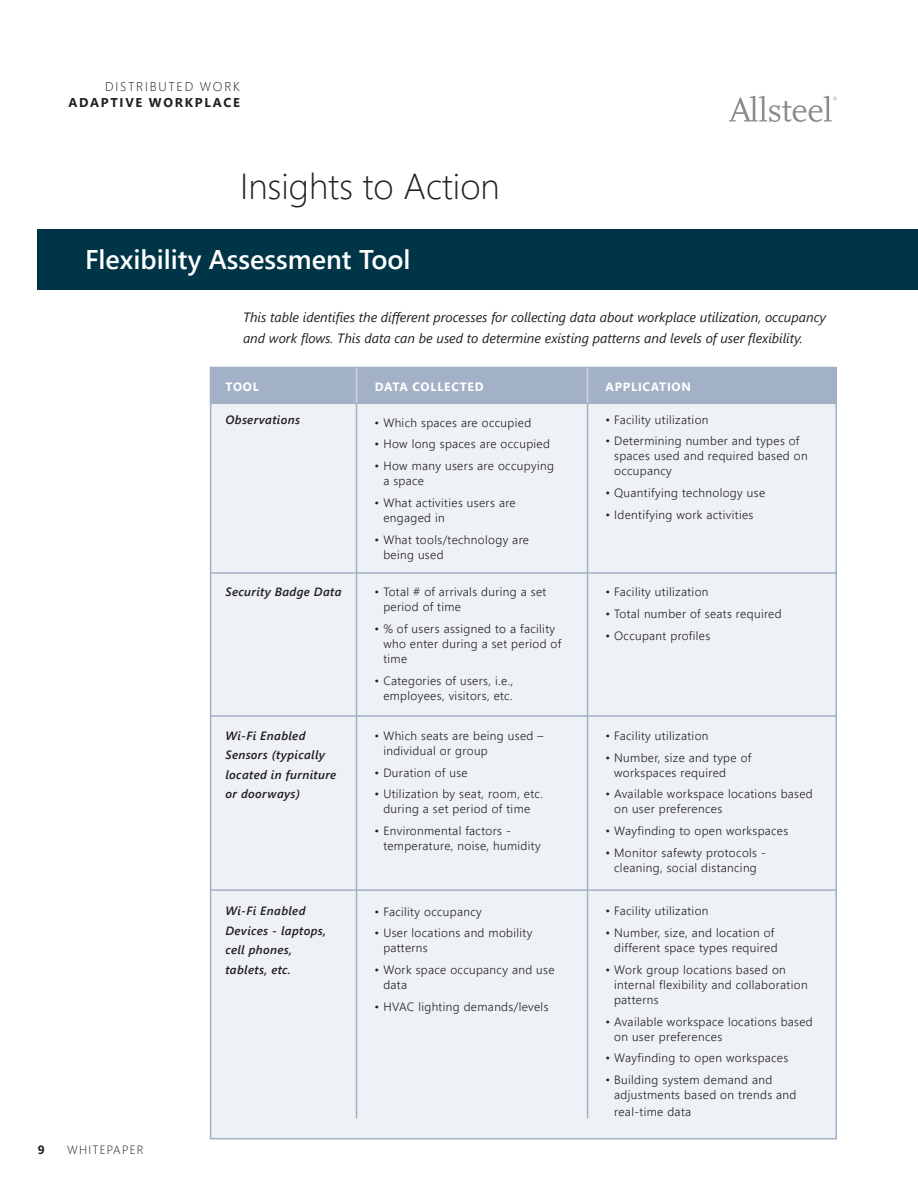
<style>
.page{position:relative;width:918px;height:1188px;background:#fff}
.page>*{position:absolute;margin:0;border:0;box-sizing:border-box;transform-origin:0 0}
.t1{font:300 36px "Segoe UI";color:#231f20}
.t2{font:600 27px "Segoe UI";color:#fff}
.t3{font:italic 13.5px/21px "Segoe UI";color:#231f20}
.t4{font:700 12.75px "Segoe UI";letter-spacing:.135em;color:#231f20}
.t5{font:300 12.75px "Segoe UI";letter-spacing:.135em;color:#231f20}
.t6{font:300 12px/15px "Segoe UI";letter-spacing:.03em;color:#231f20}
.t7{font:italic 600 12px/19.5px "Segoe UI";letter-spacing:.03em;color:#231f20}
.t8{font:700 12px "Segoe UI";letter-spacing:.065em;color:#fff}
.t9{font:300 12px "Segoe UI";letter-spacing:.1em;color:#231f20}
.t10{font:700 12px "Segoe UI";color:#231f20}
</style>
<div class="page">
<svg style="left:729px;top:96px;width:108px;height:26px"></svg>
<div style="left:210px;top:367px;width:627px;height:772px;background:#eef1f5;border:2px solid #a3b1c7"></div>
<div style="left:210px;top:367px;width:627px;height:37px;background:#a3b1c7"></div>
<hr style="left:210px;top:572px;width:626px;height:2px;background:#a3b1c7">
<hr style="left:210px;top:715px;width:626px;height:2px;background:#a3b1c7">
<hr style="left:587px;top:368px;width:1px;height:750px;background:#a3b1c7">
<hr style="left:356px;top:368px;width:1px;height:750px;background:#a3b1c7">
<hr style="left:210px;top:889px;width:626px;height:2px;background:#a3b1c7">
<div style="left:38px;top:229px;width:880px;height:61px;background:#003547"></div>
<hr style="left:587px;top:368px;width:1px;height:36px;background:#cdd3e0">
<hr style="left:356px;top:368px;width:1px;height:36px;background:#cdd3e0">
<hr style="left:210px;top:403px;width:626px;height:1px;background:#a3b1c7">
<p class="t5" style="left:105px;top:77px;width:136px">DISTRIBUTED WORK</p>
<p class="t4" style="left:69px;top:92px;width:173px">ADAPTIVE WORKPLACE</p>
<p class="t10" style="left:38px;top:1140px;width:8px">9</p>
<h1 class="t1" style="left:240px;top:157px;width:261px">Insights to Action</h1>
<h2 class="t2" style="left:85px;top:238px;width:327px">Flexibility Assessment Tool</h2>
<p class="t3" style="left:243px;top:305px;width:585px">This table identifies the different processes for collecting data about workplace utilization, occupancy and work flows. This data can be used to determine existing patterns and levels of user flexibility.</p>
<p class="t9" style="left:67px;top:1140px;width:78px">WHITEPAPER</p>
<p class="t8" style="left:226px;top:378px;width:35px">TOOL</p>
<p class="t7" style="left:225px;top:409px;width:76px">Observations</p>
<p class="t7" style="left:225px;top:581px;width:118px">Security Badge Data</p>
<p class="t8" style="left:375px;top:378px;width:110px">DATA COLLECTED</p>
<p class="t6" style="left:375px;top:415px;width:158px">• Which spaces are occupied</p>
<p class="t6" style="left:375px;top:436px;width:177px">• How long spaces are occupied</p>
<p class="t6" style="left:383px;top:458px;width:172px;text-indent:-9px">• How many users are occupying a space</p>
<p class="t6" style="left:383px;top:495px;width:134px;text-indent:-9px">• What activities users are engaged in</p>
<p class="t6" style="left:383px;top:532px;width:147px;text-indent:-9px">• What tools/technology are being used</p>
<p class="t6" style="left:383px;top:584px;width:165px;text-indent:-9px">• Total # of arrivals during a set period of time</p>
<p class="t6" style="left:383px;top:621px;width:179px;text-indent:-9px">• % of users assigned to a facility who enter during a set period of time</p>
<p class="t6" style="left:375px;top:673px;width:140px;text-align:right">• Categories of users, i.e., employees, visitors, etc.</p>
<p class="t7" style="left:225px;top:725px;width:112px">Wi-Fi Enabled<br>Sensors (typically located in furniture or doorways)</p>
<p class="t6" style="left:383px;top:728px;width:162px;text-indent:-9px">• Which seats are being used – individual or group</p>
<p class="t6" style="left:375px;top:765px;width:95px">• Duration of use</p>
<p class="t6" style="left:375px;top:786px;width:170px;text-align:center">• Utilization by seat, room, etc. during a set period of time</p>
<p class="t6" style="left:383px;top:823px;width:159px;text-indent:-9px">• Environmental factors - temperature, noise, humidity</p>
<p class="t7" style="left:225px;top:900px;width:102px">Wi-Fi Enabled<br>Devices - laptops, cell phones, tablets, etc.</p>
<p class="t6" style="left:375px;top:903px;width:109px">• Facility occupancy</p>
<p class="t6" style="left:383px;top:925px;width:151px;text-indent:-9px">• User locations and mobility patterns</p>
<p class="t6" style="left:383px;top:962px;width:173px;text-indent:-9px">• Work space occupancy and use data</p>
<p class="t6" style="left:375px;top:999px;width:176px">• HVAC lighting demands/levels</p>
<p class="t8" style="left:606px;top:378px;width:87px">APPLICATION</p>
<p class="t6" style="left:605px;top:412px;width:105px">• Facility utilization</p>
<p class="t6" style="left:614px;top:433px;width:195px;text-indent:-9px">• Determining number and types of spaces used and required based on occupancy</p>
<p class="t6" style="left:605px;top:485px;width:161px">• Quantifying technology use</p>
<p class="t6" style="left:605px;top:507px;width:150px">• Identifying work activities</p>
<p class="t6" style="left:605px;top:584px;width:105px">• Facility utilization</p>
<p class="t6" style="left:605px;top:606px;width:178px">• Total number of seats required</p>
<p class="t6" style="left:605px;top:628px;width:106px">• Occupant profiles</p>
<p class="t6" style="left:605px;top:728px;width:105px">• Facility utilization</p>
<p class="t6" style="left:614px;top:750px;width:139px;text-indent:-9px">• Number, size and type of workspaces required</p>
<p class="t6" style="left:614px;top:786px;width:200px;text-indent:-9px">• Available workspace locations based on user preferences</p>
<p class="t6" style="left:605px;top:823px;width:184px">• Wayfinding to open workspaces</p>
<p class="t6" style="left:605px;top:845px;width:162px;text-align:center">• Monitor safewty protocols - cleaning, social distancing</p>
<p class="t6" style="left:605px;top:903px;width:105px">• Facility utilization</p>
<p class="t6" style="left:605px;top:925px;width:174px;text-align:right">• Number, size, and location of different space types required</p>
<p class="t6" style="left:614px;top:962px;width:195px;text-indent:-9px">• Work group locations based on internal flexibility and collaboration patterns</p>
<p class="t6" style="left:614px;top:1014px;width:200px;text-indent:-9px">• Available workspace locations based on user preferences</p>
<p class="t6" style="left:605px;top:1050px;width:184px">• Wayfinding to open workspaces</p>
<p class="t6" style="left:614px;top:1072px;width:184px;text-indent:-9px">• Building system demand and adjustments based on trends and</p>
<p class="t6" style="left:614px;top:1104px;width:79px">real-time data</p>
</div>
